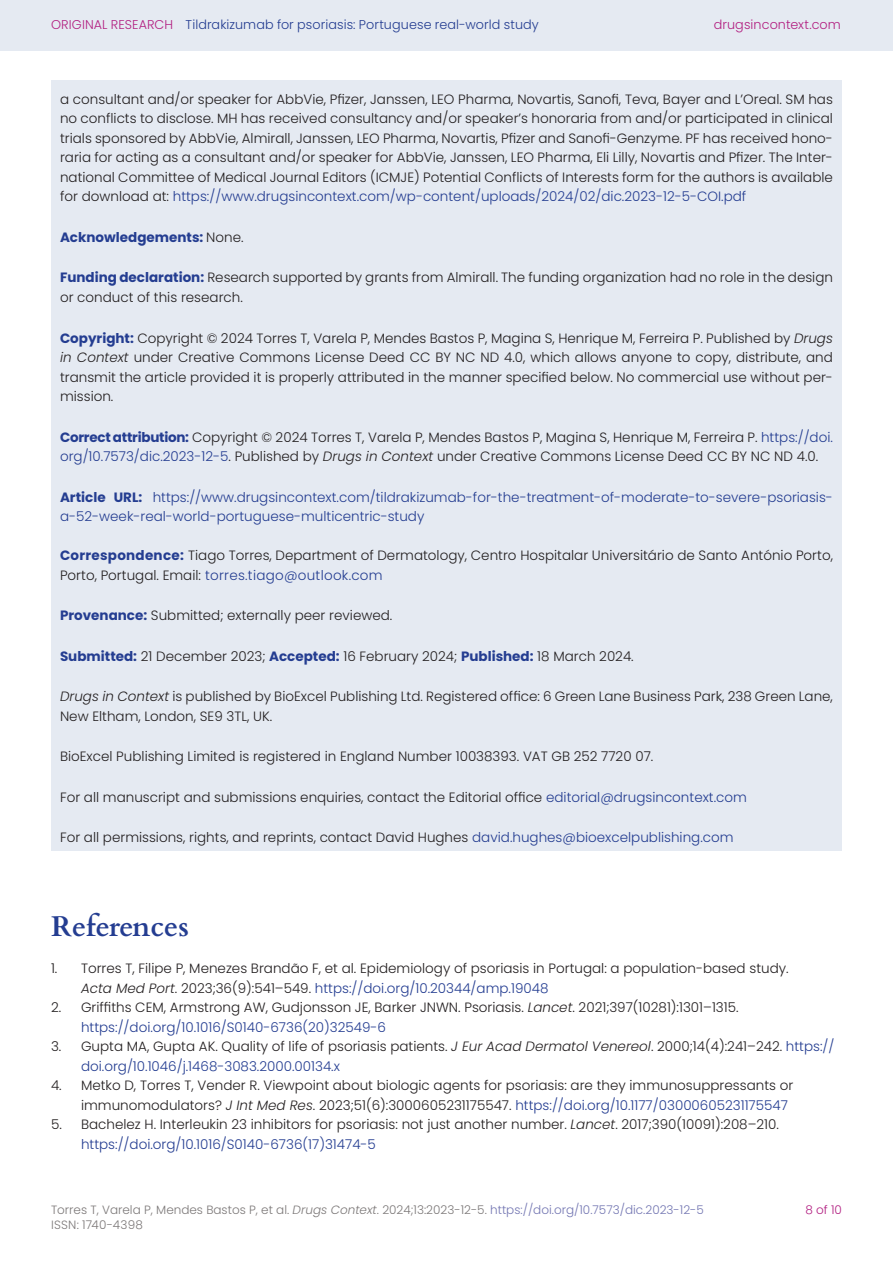
<style>
.page{position:relative;width:893px;height:1263px;background:#fff}
.page>*{position:absolute;margin:0;border:0;box-sizing:border-box;transform-origin:0 0}
.t1{font:700 28.5px "Cardo";color:#243d91}
.Body_Black{font:300 13.5px/19.5px "Poppins";color:#231f20}
.Body_Black-2{font:300 13.5px/19.5px "Poppins";color:#243d91}
.Body_Black-3{font:700 13.5px "Poppins";color:#243d91}
.t2{font:300 12.75px "Poppins";letter-spacing:.01em;color:#243d91}
.t3{font:300 12.75px "Poppins";letter-spacing:.01em;color:#b21f81}
.t4{font:300 12px "Poppins";color:#7c7878}
.t5{font:300 12px "Poppins";color:#b21f81}
.s1{color:#b21f81}
.s2{color:#243d91}
.s3{font-weight:300;color:#231f20}
.s4{font-weight:700;color:#243d91}
.s5{font-style:italic}
.s6{font-weight:700}
.s7{color:#7376b2}
</style>
<div class="page">
<div style="left:0;top:0;width:893px;height:51px;background:#e5eaf2"></div>
<div style="left:51px;top:81px;width:791px;height:770px;background:#e5eaf2"></div>
<p class="t2" style="left:51px;top:17px;width:489px"><span class="s1">ORIGINAL RESEARCH</span> Tildrakizumab for psoriasis: Portuguese real-world study</p>
<p class="t3" style="left:714px;top:17px;width:129px">drugsincontext.com</p>
<p class="Body_Black" style="left:60px;top:90px;width:774px;text-align:justify">a consultant and/or speaker for AbbVie, Pfizer, Janssen, LEO Pharma, Novartis, Sanofi, Teva, Bayer and L’Oreal. SM has no conflicts to disclose. MH has received consultancy and/or speaker’s honoraria from and/or participated in clinical trials sponsored by AbbVie, Almirall, Janssen, LEO Pharma, Novartis, Pfizer and Sanofi-Genzyme. PF has received hono&shy;raria for acting as a consultant and/or speaker for AbbVie, Janssen, LEO Pharma, Eli Lilly, Novartis and Pfizer. The Inter&shy;national Committee of Medical Journal Editors (ICMJE) Potential Conflicts of Interests form for the authors is available for download at: <span class="s2">https://www.drugsincontext.com/wp-content/uploads/2024/02/dic.2023-12-5-COI.pdf</span></p>
<p class="Body_Black-3" style="left:60px;top:229px;width:185px">Acknowledgements: <span class="s3">None.</span></p>
<p class="Body_Black" style="left:60px;top:268px;width:774px"><span class="s4">Funding declaration:</span> Research supported by grants from Almirall. The funding organization had no role in the design or conduct of this research.</p>
<p class="Body_Black" style="left:60px;top:328px;width:774px;text-align:justify"><span class="s4">Copyright:</span> Copyright © 2024 Torres T, Varela P, Mendes Bastos P, Magina S, Henrique M, Ferreira P. Published by <span class="s5">Drugs in Context</span> under Creative Commons License Deed CC BY NC ND 4.0, which allows anyone to copy, distribute, and transmit the article provided it is properly attributed in the manner specified below. No commercial use without per&shy;mission.</p>
<p class="Body_Black" style="left:60px;top:427px;width:774px"><span class="s4">Correct attribution:</span> Copyright © 2024 Torres T, Varela P, Mendes Bastos P, Magina S, Henrique M, Ferreira P. <span class="s2">https://doi. org/10.7573/dic.2023-12-5</span>. Published by <span class="s5">Drugs in Context</span> under Creative Commons License Deed CC BY NC ND 4.0.</p>
<p class="Body_Black-2" style="left:60px;top:487px;width:774px"><span class="s6">Article URL:</span> https://www.drugsincontext.com/tildrakizumab-for-the-treatment-of-moderate-to-severe-psoriasis&shy;a-52-week-real-world-portuguese-multicentric-study</p>
<p class="Body_Black" style="left:60px;top:546px;width:774px"><span class="s4">Correspondence:</span> Tiago Torres, Department of Dermatology, Centro Hospitalar Universitário de Santo António Porto,<br>Porto, Portugal. Email: <span class="s2">torres.tiago@outlook.com</span></p>
<p class="Body_Black" style="left:60px;top:606px;width:334px"><span class="s4">Provenance:</span> Submitted; externally peer reviewed.</p>
<p class="Body_Black" style="left:60px;top:646px;width:575px"><span class="s4">Submitted:</span> 21 December 2023; <span class="s4">Accepted:</span> 16 February 2024; <span class="s4">Published:</span> 18 March 2024.</p>
<p class="Body_Black" style="left:60px;top:687px;width:774px"><span class="s5">Drugs in Context</span> is published by BioExcel Publishing Ltd. Registered office: 6 Green Lane Business Park, 238 Green Lane,<br>New Eltham, London, SE9 3TL, UK.</p>
<p class="Body_Black" style="left:60px;top:747px;width:595px">BioExcel Publishing Limited is registered in England Number 10038393. VAT GB 252 7720 07.</p>
<p class="Body_Black" style="left:60px;top:787px;width:688px">For all manuscript and submissions enquiries, contact the Editorial office <span class="s2">editorial@drugsincontext.com</span></p>
<p class="Body_Black" style="left:60px;top:828px;width:675px">For all permissions, rights, and reprints, contact David Hughes <span class="s2">david.hughes@bioexcelpublishing.com</span></p>
<h1 class="t1" style="left:51px;top:903px;width:139px">References</h1>
<p class="Body_Black" style="left:81px;top:958px;width:709px;text-indent:-30px">1. Torres T, Filipe P, Menezes Brandão F, et al. Epidemiology of psoriasis in Portugal: a population-based study.<br><span class="s5">Acta Med Port</span>. 2023;36(9):541–549. <span class="s2">https://doi.org/10.20344/amp.19048</span></p>
<p class="Body_Black" style="left:81px;top:997px;width:659px;text-indent:-30px">2. Griffiths CEM, Armstrong AW, Gudjonsson JE, Barker JNWN. Psoriasis. <span class="s5">Lancet</span>. 2021;397(10281):1301–1315. <span class="s2">https://doi.org/10.1016/S0140-6736(20)32549-6</span></p>
<p class="Body_Black" style="left:81px;top:1036px;width:755px;text-indent:-30px">3. Gupta MA, Gupta AK. Quality of life of psoriasis patients. <span class="s5">J Eur Acad Dermatol Venereol</span>. 2000;14(4):241–242. <span class="s2">https:// doi.org/10.1046/j.1468-3083.2000.00134.x</span></p>
<p class="Body_Black" style="left:81px;top:1075px;width:714px;text-indent:-30px">4. Metko D, Torres T, Vender R. Viewpoint about biologic agents for psoriasis: are they immunosuppressants or immunomodulators? <span class="s5">J Int Med Res</span>. 2023;51(6):3000605231175547. <span class="s2">https://doi.org/10.1177/03000605231175547</span></p>
<p class="Body_Black" style="left:81px;top:1114px;width:699px;text-indent:-30px">5. Bachelez H. Interleukin 23 inhibitors for psoriasis: not just another number. <span class="s5">Lancet</span>. 2017;390(10091):208–210. <span class="s2">https://doi.org/10.1016/S0140-6736(17)31474-5</span></p>
<p class="t4" style="left:51px;top:1203px;width:654px">Torres T, Varela P, Mendes Bastos P, et al. <span class="s5">Drugs Context</span>. 2024;13:2023-12-5. <span class="s7">https://doi.org/10.7573/dic.2023-12-5</span></p>
<p class="t5" style="left:805px;top:1203px;width:38px">8 of 10</p>
<p class="t4" style="left:51px;top:1218px;width:93px">ISSN: 1740-4398</p>
</div>
